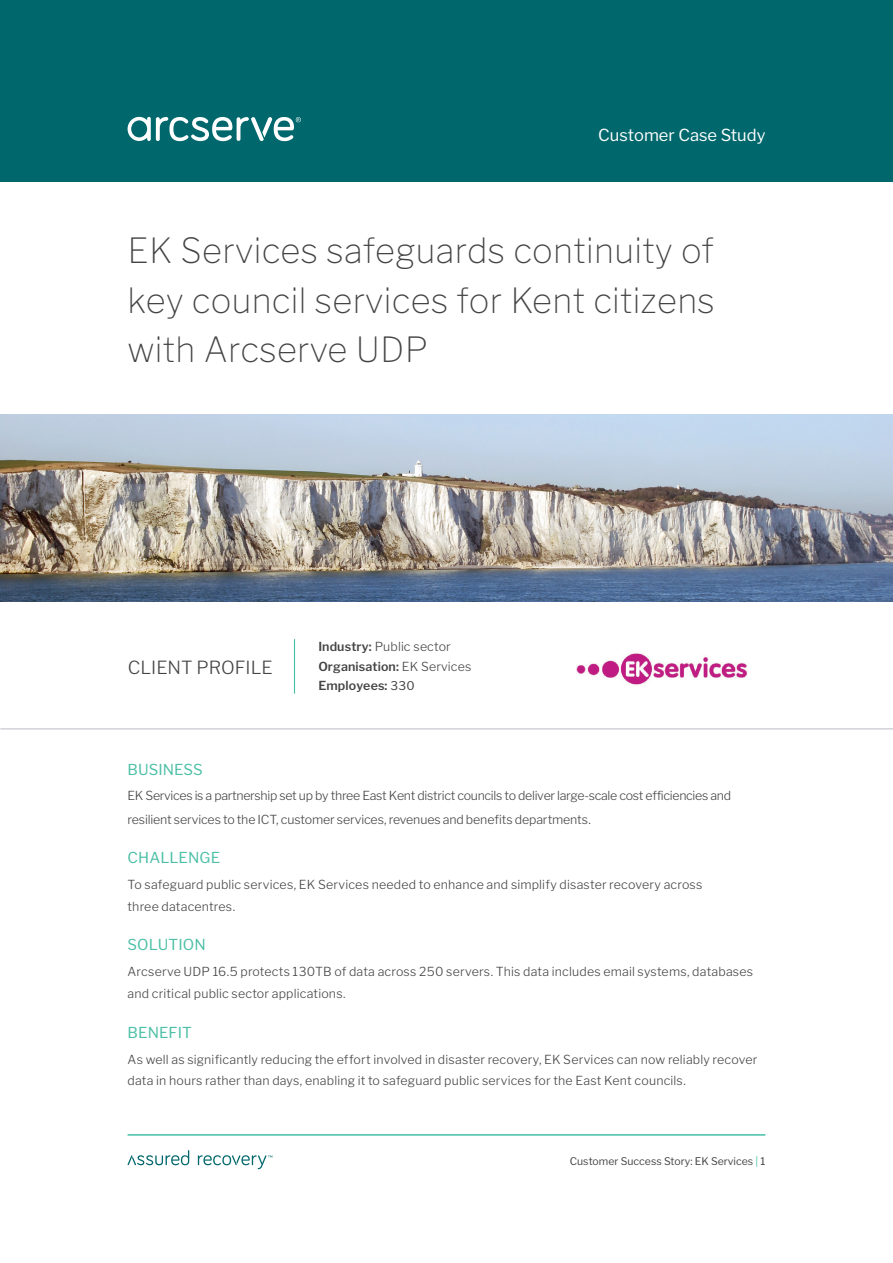
<style>
.page{position:relative;width:893px;height:1263px;background:#fff}
.page>*{position:absolute;margin:0;border:0;box-sizing:border-box;transform-origin:0 0}
.t1{font:100 34.5px/49.5px "Libre Franklin";letter-spacing:.01em;color:#444;text-align:justify}
.t2{font:300 18px "Libre Franklin";color:#444}
.t3{font:16.5px "Libre Franklin";color:#fff}
.t4{font:15px "Libre Franklin";letter-spacing:.005em;color:#4cbfa6}
.t5{font:300 12.3px/21.8px "Libre Franklin";letter-spacing:.01em;color:#444}
.t6{font:300 12.3px/23.5px "Libre Franklin";letter-spacing:-.025em;color:#444}
.t7{font:600 12.3px "Libre Franklin";letter-spacing:.01em;color:#444}
.t8{font:10.5px "Libre Franklin";color:#444}
.s1{font-weight:600}
.s2{font-weight:300}
.s3{font-weight:400;font-size:12px}
.s4{color:#46bfa5}
</style>
<div class="page">
<div style="left:0;top:0;width:893px;height:182px;background:#00686c"></div>
<svg style="left:128px;top:117px;width:173px;height:24px"></svg>
<hr style="left:128px;top:1134px;width:637px;height:2px;background:#46bfa5">
<svg style="left:128px;top:1150px;width:61px;height:15px"></svg>
<svg style="left:198px;top:1155px;width:74px;height:14px"></svg>
<img style="left:576px;top:653px;width:171px;height:32px">
<img style="left:0;top:415px;width:893px;height:187px">
<hr style="left:0;top:728px;width:893px;height:1px;background:#36314b">
<hr style="left:294px;top:639px;width:1px;height:54px;background:#46bfa5">
<h3 class="t3" style="left:598px;top:125px;width:169px">Customer Case Study</h3>
<p class="t1" style="left:128px;top:226px;width:589px">EK Services safeguards continuity of key council services for Kent citizens with Arcserve UDP</p>
<p class="t2" style="left:128px;top:656px;width:146px">CLIENT PROFILE</p>
<p class="t5" style="left:318px;top:636px;width:134px"><span class="s1">Industry:</span> Public sector</p>
<p class="t7" style="left:318px;top:659px;width:154px">Organisation: <span class="s2">EK Services</span></p>
<p class="t7" style="left:318px;top:678px;width:98px">Employees: <span class="s3">330</span></p>
<p class="t4" style="left:128px;top:760px;width:77px">BUSINESS</p>
<p class="t6" style="left:128px;top:784px;width:605px">EK Services is a partnership set up by three East Kent district councils to deliver large-scale cost efficiencies and resilient services to the ICT, customer services, revenues and benefits departments.</p>
<p class="t4" style="left:128px;top:848px;width:94px">CHALLENGE</p>
<p class="t5" style="left:128px;top:874px;width:576px">To safeguard public services, EK Services needed to enhance and simplify disaster recovery across three datacentres.</p>
<p class="t4" style="left:128px;top:936px;width:80px">SOLUTION</p>
<p class="t5" style="left:128px;top:961px;width:627px">Arcserve UDP 16.5 protects 130TB of data across 250 servers. This data includes email systems, databases and critical public sector applications.</p>
<p class="t4" style="left:128px;top:1023px;width:66px">BENEFIT</p>
<p class="t5" style="left:128px;top:1048px;width:631px">As well as significantly reducing the effort involved in disaster recovery, EK Services can now reliably recover data in hours rather than days, enabling it to safeguard public services for the East Kent councils.</p>
<p class="t8" style="left:570px;top:1155px;width:197px">Customer Success Story: EK Services <span class="s4">|</span> 1</p>
</div>
